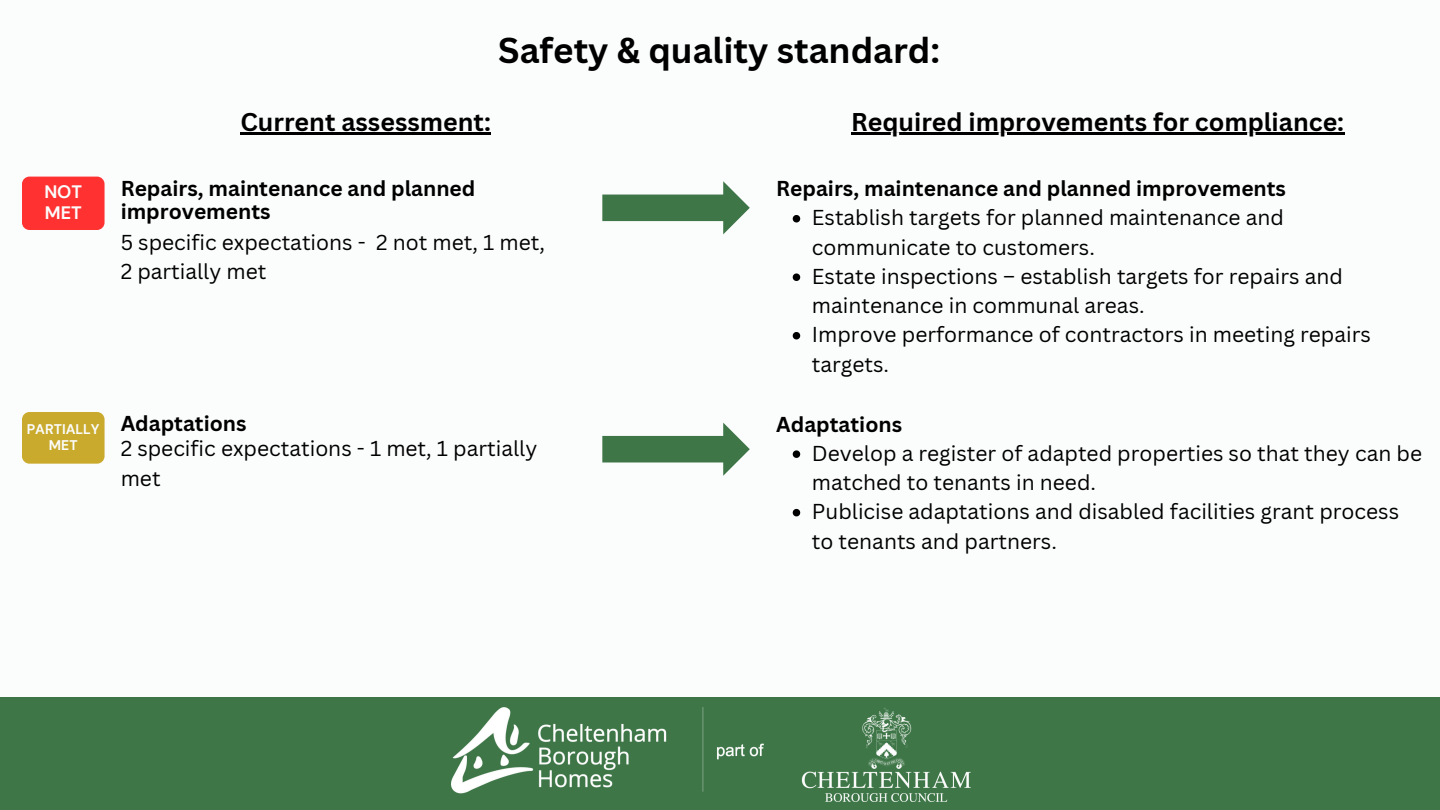
<style>
.page{position:relative;width:1440px;height:810px;background:#fbfcfc}
.page>*{position:absolute;margin:0;border:0;box-sizing:border-box;transform-origin:0 0}
.t1{font:700 35px "Canva Sans";color:#000}
.t2{font:700 25px "Canva Sans";color:#000}
.t3{font:21px/29.2px "Canva Sans";color:#000}
.t4{font:700 21px/23.2px "Canva Sans";color:#000}
.t5{font:700 18px/21px "DM Sans";color:#fbfcfc}
.t6{font:700 14px/16.5px "DM Sans";color:#fbfcfc;text-align:center}
</style>
<div class="page">
<hr style="left:240px;top:133px;width:251px;height:2px;background:#000">
<div style="left:22px;top:412px;width:82px;height:52px;background:#c9aa2c;border-radius:8px"></div>
<hr style="left:851px;top:133px;width:493px;height:2px;background:#000">
<svg style="left:793px;top:215px;width:7px;height:7px"></svg>
<svg style="left:793px;top:273px;width:7px;height:8px"></svg>
<svg style="left:793px;top:332px;width:7px;height:7px"></svg>
<svg style="left:793px;top:450px;width:7px;height:8px"></svg>
<svg style="left:793px;top:509px;width:7px;height:7px"></svg>
<svg style="left:602px;top:181px;width:148px;height:53px"></svg>
<svg style="left:602px;top:423px;width:148px;height:53px"></svg>
<div style="left:22px;top:177px;width:83px;height:53px;background:#ff3131;border-radius:8px"></div>
<div style="left:0;top:697px;width:1440px;height:113px;background:#3e7647"></div>
<img style="left:452px;top:707px;width:518px;height:94px">
<p class="t5" style="left:44px;top:182px;width:39px">NOT<br>MET</p>
<h4 class="t6" style="left:27px;top:421px;width:74px">PARTIALLY<br>MET</h4>
<h5 class="t1" style="left:498px;top:25px;width:443px">Safety &amp; quality standard:</h5>
<p class="t2" style="left:240px;top:104px;width:252px">Current assessment:</p>
<h3 class="t2" style="left:851px;top:104px;width:495px">Required improvements for compliance:</h3>
<h1 class="t4" style="left:121px;top:176px;width:356px">Repairs, maintenance and planned improvements</h1>
<h2 class="t3" style="left:121px;top:227px;width:426px">5 specific expectations - 2 not met, 1 met,<br>2 partially met</h2>
<h2 class="t4" style="left:121px;top:412px;width:127px">Adaptations</h2>
<h3 class="t3" style="left:121px;top:434px;width:418px">2 specific expectations - 1 met, 1 partially met</h3>
<h4 class="t4" style="left:776px;top:176px;width:511px">Repairs, maintenance and planned improvements</h4>
<h3 class="t3" style="left:812px;top:203px;width:474px">Establish targets for planned maintenance and communicate to customers.</h3>
<p class="t3" style="left:812px;top:261px;width:532px">Estate inspections – establish targets for repairs and maintenance in communal areas.</p>
<p class="t3" style="left:812px;top:320px;width:561px">Improve performance of contractors in meeting repairs targets.</p>
<p class="t4" style="left:776px;top:412px;width:127px">Adaptations</p>
<h3 class="t3" style="left:812px;top:438px;width:612px">Develop a register of adapted properties so that they can be matched to tenants in need.</h3>
<p class="t3" style="left:812px;top:497px;width:589px">Publicise adaptations and disabled facilities grant process to tenants and partners.</p>
</div>
